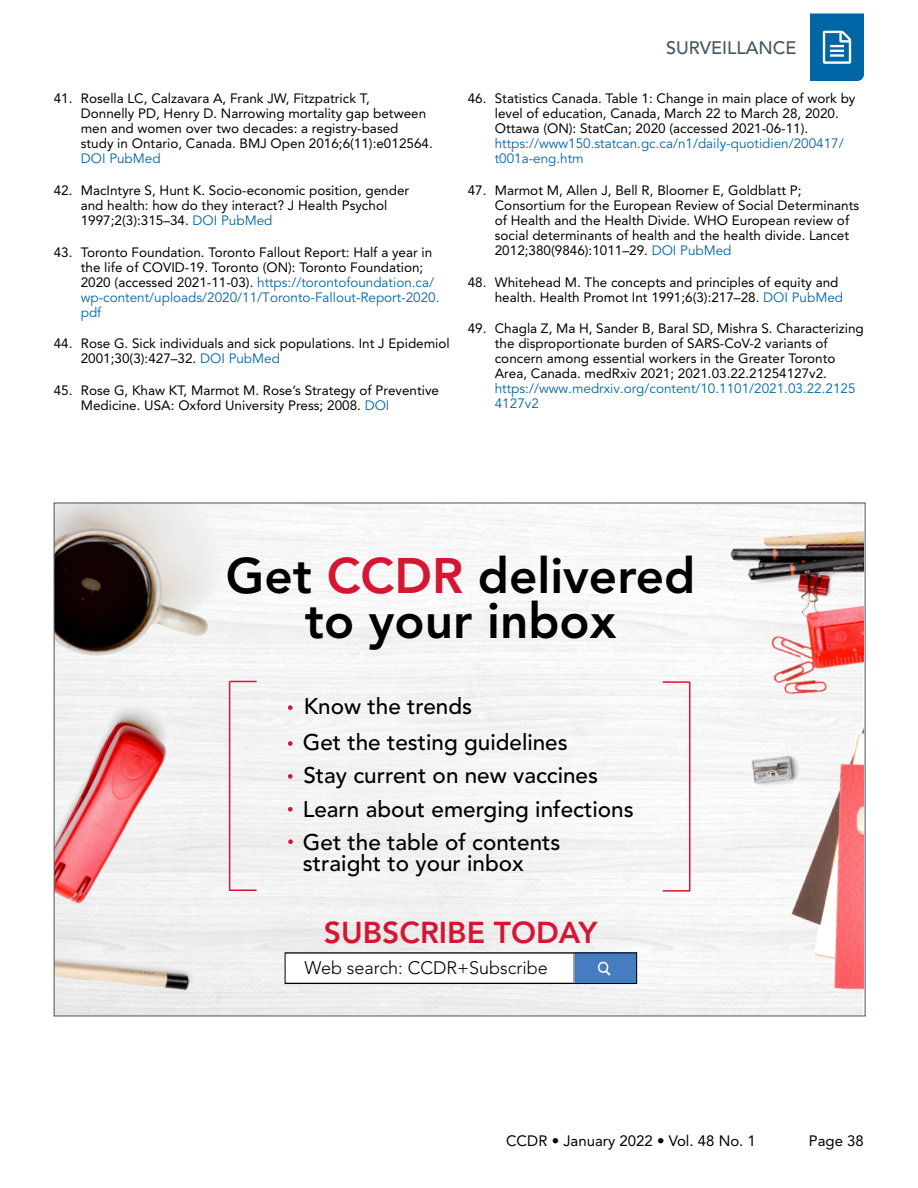
<style>
.page{position:relative;width:918px;height:1188px;background:#fff}
.page>*{position:absolute;margin:0;border:0;box-sizing:border-box;transform-origin:0 0}
.t1{font:800 49.5px/45px "Avenir LT Std";color:#000;text-align:center}
.t2{font:800 30px "Avenir LT Std";color:#d51633}
.t3{font:500 22.5px/33.9px "Avenir LT Std";color:#000}
.t4{font:300 18px "Avenir LT Std";color:#000}
.t5{font:500 18px "Avenir LT Std";color:#455560}
.t6{font:15px "Avenir LT Std";color:#000}
.t7{font:13.5px/15px "Avenir LT Std";color:#000}
.t8{font:13.5px/15px "Avenir LT Std";color:#0065a4}
.s1{color:#0065a4}
.s2{color:#d51633}
</style>
<div class="page">
<svg style="left:810px;top:14px;width:54px;height:67px;background:#1c76ae"></svg>
<img style="left:56px;top:505px;width:668px;height:509px">
<img style="left:724px;top:505px;width:139px;height:509px">
<img style="left:56px;top:505px;width:272px;height:254px">
<img style="left:287px;top:955px;width:348px;height:27px">
<div style="left:285px;top:953px;width:352px;height:31px;border:1px solid #000"></div>
<svg style="left:288px;top:705px;width:5px;height:5px"></svg>
<svg style="left:288px;top:741px;width:5px;height:5px"></svg>
<svg style="left:288px;top:774px;width:5px;height:5px"></svg>
<svg style="left:288px;top:807px;width:5px;height:5px"></svg>
<svg style="left:288px;top:839px;width:5px;height:5px"></svg>
<svg style="left:230px;top:681px;width:27px;height:1px"></svg>
<hr style="left:229px;top:681px;width:1px;height:210px;background:#d51633">
<svg style="left:230px;top:890px;width:27px;height:1px"></svg>
<hr style="left:663px;top:681px;width:27px;height:2px;background:#d51633">
<hr style="left:689px;top:682px;width:1px;height:209px;background:#d51633">
<hr style="left:663px;top:890px;width:27px;height:2px;background:#d51633">
<img style="left:56px;top:655px;width:146px;height:268px">
<img style="left:56px;top:944px;width:160px;height:50px">
<p class="t7" style="left:81px;top:91px;width:353px;text-indent:-27px">41. Rosella LC, Calzavara A, Frank JW, Fitzpatrick T,<br>Donnelly PD, Henry D. Narrowing mortality gap between men and women over two decades: a registry-based study in Ontario, Canada. BMJ Open 2016;6(11):e012564.</p>
<p class="t8" style="left:81px;top:151px;width:81px">DOI PubMed</p>
<p class="t7" style="left:81px;top:183px;width:330px;text-indent:-27px">42. MacIntyre S, Hunt K. Socio-economic position, gender and health: how do they interact? J Health Psychol<br>1997;2(3):315–34. <span class="s1">DOI PubMed</span></p>
<p class="t7" style="left:81px;top:244px;width:360px;text-indent:-27px">43. Toronto Foundation. Toronto Fallout Report: Half a year in the life of COVID-19. Toronto (ON): Toronto Foundation; 2020 (accessed 2021-11-03). <span class="s1">https://torontofoundation.ca/ wp-content/uploads/2020/11/Toronto-Fallout-Report-2020. pdf</span></p>
<p class="t7" style="left:81px;top:336px;width:370px;text-indent:-27px">44. Rose G. Sick individuals and sick populations. Int J Epidemiol<br>2001;30(3):427–32. <span class="s1">DOI PubMed</span></p>
<p class="t7" style="left:81px;top:383px;width:360px;text-indent:-27px">45. Rose G, Khaw KT, Marmot M. Rose’s Strategy of Preventive<br>Medicine. USA: Oxford University Press; 2008. <span class="s1">DOI</span></p>
<h3 class="t5" style="left:666px;top:37px;width:132px">SURVEILLANCE</h3>
<p class="t7" style="left:495px;top:91px;width:362px;text-indent:-27px">46. Statistics Canada. Table 1: Change in main place of work by level of education, Canada, March 22 to March 28, 2020.<br>Ottawa (ON): StatCan; 2020 (accessed 2021-06-11).</p>
<p class="t8" style="left:495px;top:136px;width:350px">https://www150.statcan.gc.ca/n1/daily-quotidien/200417/ t001a-eng.htm</p>
<p class="t7" style="left:495px;top:183px;width:366px;text-indent:-27px">47. Marmot M, Allen J, Bell R, Bloomer E, Goldblatt P; Consortium for the European Review of Social Determinants of Health and the Health Divide. WHO European review of social determinants of health and the health divide. Lancet 2012;380(9846):1011–29. <span class="s1">DOI PubMed</span></p>
<p class="t7" style="left:495px;top:274px;width:350px;text-indent:-27px">48. Whitehead M. The concepts and principles of equity and health. Health Promot Int 1991;6(3):217–28. <span class="s1">DOI PubMed</span></p>
<p class="t7" style="left:495px;top:321px;width:371px;text-indent:-27px">49. Chagla Z, Ma H, Sander B, Baral SD, Mishra S. Characterizing the disproportionate burden of SARS-CoV-2 variants of concern among essential workers in the Greater Toronto Area, Canada. medRxiv 2021; 2021.03.22.21254127v2.</p>
<p class="t8" style="left:495px;top:381px;width:362px">https://www.medrxiv.org/content/10.1101/2021.03.22.2125<br>4127v2</p>
<h1 class="t1" style="left:226px;top:554px;width:471px">Get <span class="s2">CCDR</span> delivered to your inbox</h1>
<h3 class="t3" style="left:303px;top:690px;width:332px">Know the trends<br>Get the testing guidelines<br>Stay current on new vaccines<br>Learn about emerging infections<br>Get the table of contents</h3>
<h3 class="t3" style="left:303px;top:847px;width:222px">straight to your inbox</h3>
<h2 class="t2" style="left:324px;top:914px;width:275px">SUBSCRIBE TODAY</h2>
<h3 class="t4" style="left:305px;top:957px;width:245px">Web search: CCDR+Subscribe</h3>
<p class="t6" style="left:506px;top:1133px;width:251px">CCDR • January 2022 • Vol. 48 No. 1</p>
<p class="t6" style="left:809px;top:1133px;width:57px">Page 38</p>
</div>
